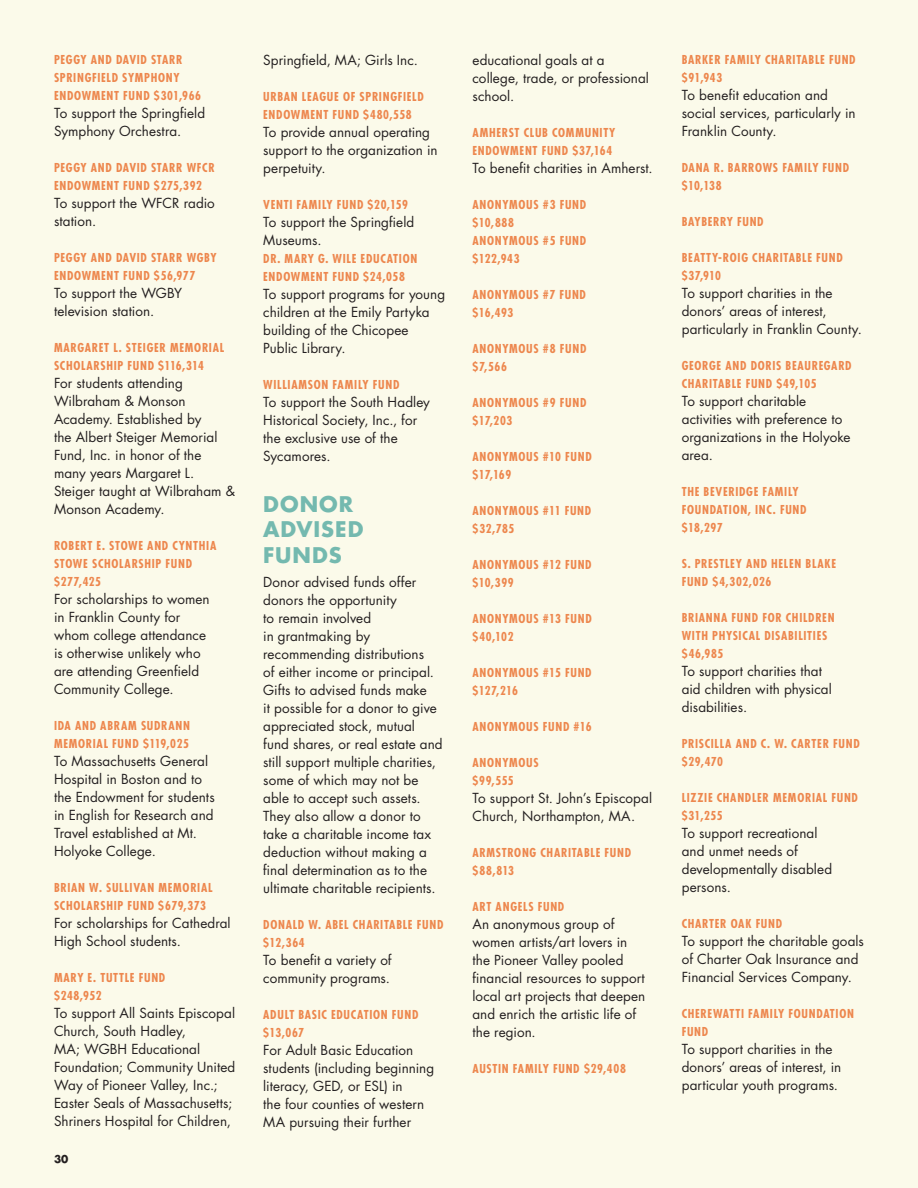
<style>
.page{position:relative;width:918px;height:1188px;background:#fbfaea}
.page>*{position:absolute;margin:0;border:0;box-sizing:border-box;transform-origin:0 0}
.list_subhead{font:700 21px/25.5px "Futura";letter-spacing:.05em;color:#74b9af}
.list_name{font:13.5px/18px "Futura";letter-spacing:.005em;color:#231f20}
.list_heading{font:700 condensed 12px/18px "Futura";letter-spacing:.06em;color:#ed874e}
.t1{font:700 10.5px "Futura";color:#231f20}
</style>
<div class="page">
<p class="list_heading" style="left:54px;top:50px;width:149px">PEGGY AND DAVID STARR<br>SPRINGFIELD SYMPHONY<br>ENDOWMENT FUND $301,966</p>
<p class="list_name" style="left:54px;top:103px;width:153px">To support the Springfield<br>Symphony Orchestra.</p>
<p class="list_heading" style="left:54px;top:158px;width:162px">PEGGY AND DAVID STARR WFCR<br>ENDOWMENT FUND $275,392</p>
<p class="list_name" style="left:54px;top:193px;width:162px">To support the WFCR radio station.</p>
<p class="list_heading" style="left:54px;top:248px;width:164px">PEGGY AND DAVID STARR WGBY<br>ENDOWMENT FUND $56,977</p>
<p class="list_name" style="left:54px;top:283px;width:130px">To support the WGBY television station.</p>
<p class="list_heading" style="left:54px;top:338px;width:172px">MARGARET L. STEIGER MEMORIAL<br>SCHOLARSHIP FUND $116,314</p>
<p class="list_name" style="left:54px;top:373px;width:183px">For students attending<br>Wilbraham &amp; Monson<br>Academy. Established by<br>the Albert Steiger Memorial<br>Fund, Inc. in honor of the many years Margaret L.<br>Steiger taught at Wilbraham &amp;<br>Monson Academy.</p>
<p class="list_heading" style="left:54px;top:536px;width:164px">ROBERT E. STOWE AND CYNTHIA<br>STOWE SCHOLARSHIP FUND $277,425</p>
<p class="list_name" style="left:54px;top:589px;width:157px">For scholarships to women in Franklin County for whom college attendance is otherwise unlikely who are attending Greenfield<br>Community College.</p>
<p class="list_heading" style="left:54px;top:716px;width:138px">IDA AND ABRAM SUDRANN<br>MEMORIAL FUND $119,025</p>
<p class="list_name" style="left:54px;top:751px;width:162px">To Massachusetts General<br>Hospital in Boston and to the Endowment for students in English for Research and<br>Travel established at Mt.<br>Holyoke College.</p>
<p class="list_heading" style="left:54px;top:878px;width:160px">BRIAN W. SULLIVAN MEMORIAL<br>SCHOLARSHIP FUND $679,373</p>
<p class="list_name" style="left:54px;top:913px;width:178px">For scholarships for Cathedral<br>High School students.</p>
<p class="list_heading" style="left:54px;top:968px;width:113px">MARY E. TUTTLE FUND $248,952</p>
<p class="list_name" style="left:54px;top:1003px;width:183px">To support All Saints Episcopal<br>Church, South Hadley,<br>MA; WGBH Educational<br>Foundation; Community United<br>Way of Pioneer Valley, Inc.;<br>Easter Seals of Massachusetts;<br>Shriners Hospital for Children,</p>
<p class="t1" style="left:54px;top:1151px;width:16px">30</p>
<p class="list_name" style="left:263px;top:50px;width:156px">Springfield, MA; Girls Inc.</p>
<p class="list_heading" style="left:263px;top:87px;width:162px">URBAN LEAGUE OF SPRINGFIELD<br>ENDOWMENT FUND $480,558</p>
<p class="list_name" style="left:263px;top:122px;width:176px">To provide annual operating support to the organization in perpetuity.</p>
<p class="list_heading" style="left:263px;top:195px;width:146px">VENTI FAMILY FUND $20,159</p>
<p class="list_name" style="left:263px;top:212px;width:153px">To support the Springfield<br>Museums.</p>
<p class="list_heading" style="left:263px;top:249px;width:156px">DR. MARY G. WILE EDUCATION<br>ENDOWMENT FUND $24,058</p>
<p class="list_name" style="left:263px;top:284px;width:184px">To support programs for young children at the Emily Partyka building of the Chicopee<br>Public Library.</p>
<p class="list_heading" style="left:263px;top:375px;width:138px">WILLIAMSON FAMILY FUND</p>
<p class="list_name" style="left:263px;top:392px;width:168px">To support the South Hadley<br>Historical Society, Inc., for the exclusive use of the<br>Sycamores.</p>
<p class="list_subhead" style="left:263px;top:490px;width:102px">DONOR<br>ADVISED<br>FUNDS</p>
<p class="list_name" style="left:263px;top:573px;width:181px">Donor advised funds offer donors the opportunity<br>to remain involved<br>in grantmaking by recommending distributions<br>of either income or principal.<br>Gifts to advised funds make<br>it possible for a donor to give appreciated stock, mutual fund shares, or real estate and still support multiple charities, some of which may not be able to accept such assets.<br>They also allow a donor to take a charitable income tax deduction without making a final determination as to the ultimate charitable recipients.</p>
<p class="list_heading" style="left:263px;top:916px;width:182px">DONALD W. ABEL CHARITABLE FUND</p>
<p class="list_heading" style="left:263px;top:934px;width:43px">$12,364</p>
<p class="list_name" style="left:263px;top:951px;width:130px">To benefit a variety of community programs.</p>
<p class="list_heading" style="left:263px;top:1006px;width:157px">ADULT BASIC EDUCATION FUND $13,067</p>
<p class="list_name" style="left:263px;top:1041px;width:173px">For Adult Basic Education students (including beginning literacy, GED, or ESL) in<br>the four counties of western<br>MA pursuing their further</p>
<p class="list_name" style="left:472px;top:50px;width:178px">educational goals at a college, trade, or professional school.</p>
<p class="list_heading" style="left:472px;top:123px;width:144px">AMHERST CLUB COMMUNITY<br>ENDOWMENT FUND $37,164</p>
<p class="list_name" style="left:472px;top:158px;width:182px">To benefit charities in Amherst.</p>
<p class="list_heading" style="left:472px;top:195px;width:115px">ANONYMOUS #3 FUND $10,888</p>
<p class="list_heading" style="left:472px;top:231px;width:115px">ANONYMOUS #5 FUND $122,943</p>
<p class="list_heading" style="left:472px;top:285px;width:115px">ANONYMOUS #7 FUND $16,493</p>
<p class="list_heading" style="left:472px;top:339px;width:115px">ANONYMOUS #8 FUND $7,566</p>
<p class="list_heading" style="left:472px;top:393px;width:115px">ANONYMOUS #9 FUND</p>
<p class="list_heading" style="left:472px;top:411px;width:41px">$17,203</p>
<p class="list_heading" style="left:472px;top:447px;width:121px">ANONYMOUS #10 FUND</p>
<p class="list_heading" style="left:472px;top:465px;width:40px">$17,169</p>
<p class="list_heading" style="left:472px;top:501px;width:120px">ANONYMOUS #11 FUND</p>
<p class="list_heading" style="left:472px;top:519px;width:43px">$32,785</p>
<p class="list_heading" style="left:472px;top:555px;width:121px">ANONYMOUS #12 FUND</p>
<p class="list_heading" style="left:472px;top:573px;width:43px">$10,399</p>
<p class="list_heading" style="left:472px;top:609px;width:121px">ANONYMOUS #13 FUND</p>
<p class="list_heading" style="left:472px;top:627px;width:43px">$40,102</p>
<p class="list_heading" style="left:472px;top:663px;width:121px">ANONYMOUS #15 FUND</p>
<p class="list_heading" style="left:472px;top:681px;width:47px">$127,216</p>
<p class="list_heading" style="left:472px;top:717px;width:121px">ANONYMOUS FUND #16</p>
<p class="list_heading" style="left:472px;top:753px;width:68px">ANONYMOUS</p>
<p class="list_heading" style="left:472px;top:771px;width:43px">$99,555</p>
<p class="list_name" style="left:472px;top:788px;width:181px">To support St. John’s Episcopal<br>Church, Northampton, MA.</p>
<p class="list_heading" style="left:472px;top:843px;width:160px">ARMSTRONG CHARITABLE FUND $88,813</p>
<p class="list_heading" style="left:472px;top:897px;width:93px">ART ANGELS FUND</p>
<p class="list_name" style="left:472px;top:914px;width:174px">An anonymous group of women artists/art lovers in the Pioneer Valley pooled financial resources to support local art projects that deepen and enrich the artistic life of the region.</p>
<p class="list_heading" style="left:472px;top:1059px;width:155px">AUSTIN FAMILY FUND $29,408</p>
<p class="list_heading" style="left:682px;top:50px;width:175px">BARKER FAMILY CHARITABLE FUND $91,943</p>
<p class="list_name" style="left:682px;top:85px;width:175px">To benefit education and social services, particularly in<br>Franklin County.</p>
<p class="list_heading" style="left:682px;top:158px;width:169px">DANA R. BARROWS FAMILY FUND $10,138</p>
<p class="list_heading" style="left:682px;top:212px;width:83px">BAYBERRY FUND</p>
<p class="list_heading" style="left:682px;top:248px;width:163px">BEATTY-ROIG CHARITABLE FUND $37,910</p>
<p class="list_name" style="left:682px;top:283px;width:182px">To support charities in the donors’ areas of interest, particularly in Franklin County.</p>
<p class="list_heading" style="left:682px;top:356px;width:171px">GEORGE AND DORIS BEAUREGARD<br>CHARITABLE FUND $49,105</p>
<p class="list_name" style="left:682px;top:391px;width:170px">To support charitable activities with preference to organizations in the Holyoke area.</p>
<p class="list_heading" style="left:682px;top:482px;width:126px">THE BEVERIDGE FAMILY<br>FOUNDATION, INC. FUND $18,297</p>
<p class="list_heading" style="left:682px;top:554px;width:156px">S. PRESTLEY AND HELEN BLAKE<br>FUND $4,302,026</p>
<p class="list_heading" style="left:682px;top:608px;width:154px">BRIANNA FUND FOR CHILDREN<br>WITH PHYSICAL DISABILITIES</p>
<p class="list_heading" style="left:682px;top:644px;width:43px">$46,985</p>
<p class="list_name" style="left:682px;top:661px;width:152px">To support charities that aid children with physical disabilities.</p>
<p class="list_heading" style="left:682px;top:734px;width:179px">PRISCILLA AND C. W. CARTER FUND $29,470</p>
<p class="list_heading" style="left:682px;top:788px;width:178px">LIZZIE CHANDLER MEMORIAL FUND $31,255</p>
<p class="list_name" style="left:682px;top:823px;width:152px">To support recreational and unmet needs of developmentally disabled persons.</p>
<p class="list_heading" style="left:682px;top:914px;width:102px">CHARTER OAK FUND</p>
<p class="list_name" style="left:682px;top:931px;width:184px">To support the charitable goals of Charter Oak Insurance and<br>Financial Services Company.</p>
<p class="list_heading" style="left:682px;top:1004px;width:174px">CHEREWATTI FAMILY FOUNDATION<br>FUND</p>
<p class="list_name" style="left:682px;top:1039px;width:161px">To support charities in the donors’ areas of interest, in particular youth programs.</p>
</div>
